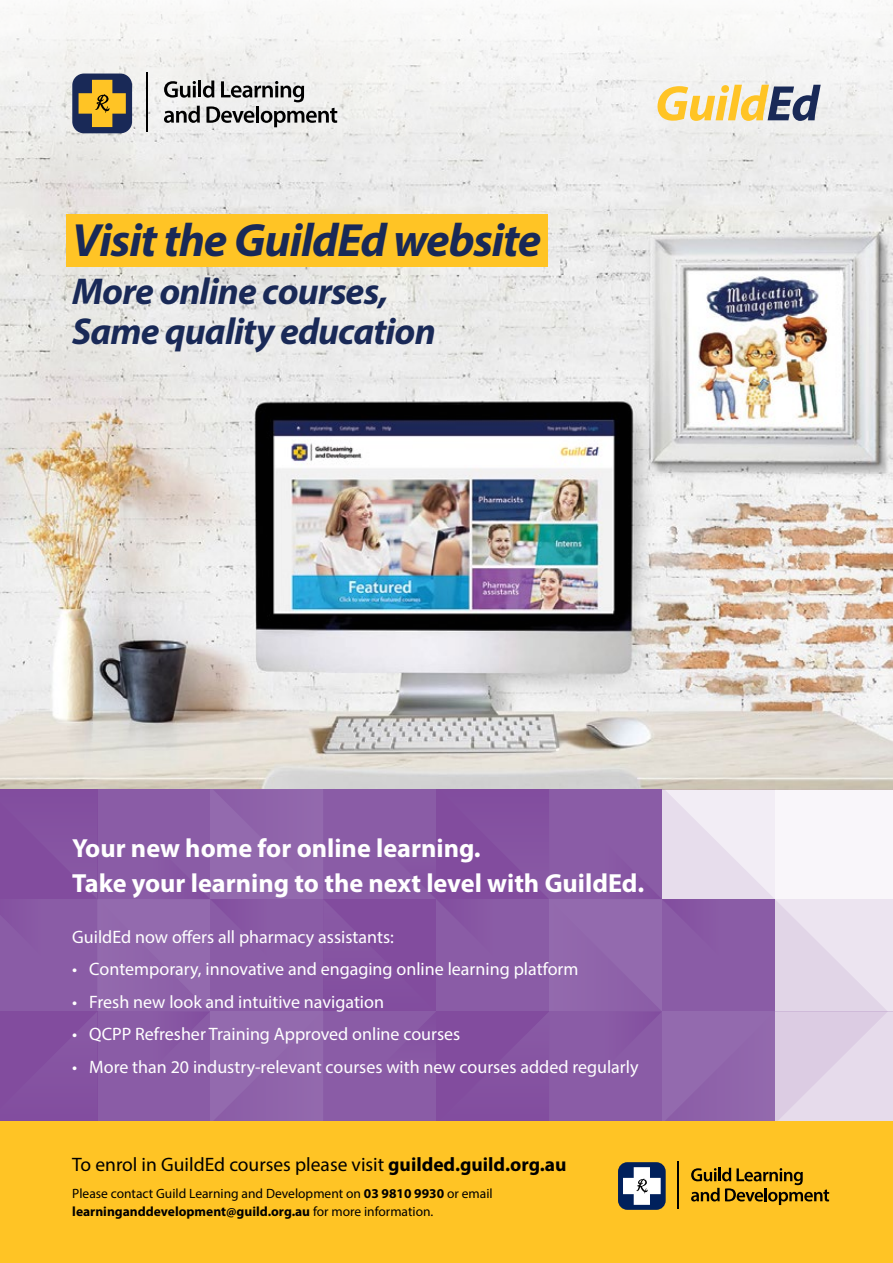
<style>
.page{position:relative;width:893px;height:1263px;background:#fff}
.page>*{position:absolute;margin:0;border:0;box-sizing:border-box;transform-origin:0 0}
.t1{font:italic 700 46.8px "Myriad Pro";letter-spacing:-.025em;color:#192957}
.t2{font:italic 700 37.5px/40.2px "Myriad Pro";letter-spacing:-.025em;color:#192957}
.t3{font:700 26.25px/34.5px "Myriad Pro";color:#fff}
.t4{font:19.5px "Myriad Pro";color:#000}
.t5{font:18px "Myriad Pro";color:#fff}
.t6{font:13.5px/18px "Myriad Pro";color:#000}
.s1{font-weight:700}
</style>
<div class="page">
<img style="left:0;top:0;width:893px;height:789px">
<svg style="left:164px;top:81px;width:173px;height:46px"></svg>
<hr style="left:147px;top:72px;width:1px;height:60px;background:#000">
<div style="left:72px;top:74px;width:60px;height:59px;background:#192957;border-radius:12px"></div>
<svg style="left:79px;top:80px;width:47px;height:47px"></svg>
<div style="left:775px;top:899px;width:118px;height:112px;background:#ece4f0"></div>
<div style="left:775px;top:789px;width:118px;height:110px;background:#f9f6fa"></div>
<div style="left:775px;top:1011px;width:118px;height:110px;background:#e6dbeb"></div>
<svg style="left:0;top:789px;width:888px;height:332px;background:#9a72b2"></svg>
<svg style="left:657px;top:85px;width:164px;height:36px"></svg>
<div style="left:66px;top:214px;width:482px;height:53px;background:#ffc425"></div>
<div style="left:0;top:1121px;width:893px;height:142px;background:#ffc425"></div>
<svg style="left:691px;top:1168px;width:138px;height:37px"></svg>
<hr style="left:677px;top:1161px;width:1px;height:47px;background:#000">
<div style="left:618px;top:1162px;width:48px;height:48px;background:#00205c;border-radius:9px"></div>
<svg style="left:623px;top:1167px;width:38px;height:38px"></svg>
<h1 class="t1" style="left:72px;top:210px;width:471px">Visit the GuildEd website</h1>
<h2 class="t2" style="left:72px;top:270px;width:365px">More online courses,<br>Same quality education</h2>
<h3 class="t3" style="left:72px;top:830px;width:573px">Your new home for online learning.<br>Take your learning to the next level with GuildEd.</h3>
<p class="t5" style="left:72px;top:926px;width:323px">GuildEd now offers all pharmacy assistants:</p>
<p class="t5" style="left:72px;top:958px;width:508px">• Contemporary, innovative and engaging online learning platform</p>
<p class="t5" style="left:72px;top:991px;width:313px">• Fresh new look and intuitive navigation</p>
<p class="t5" style="left:72px;top:1023px;width:390px">• QCPP Refresher Training Approved online courses</p>
<p class="t5" style="left:72px;top:1056px;width:568px">• More than 20 industry-relevant courses with new courses added regularly</p>
<p class="t4" style="left:72px;top:1153px;width:496px">To enrol in GuildEd courses please visit <span class="s1">guilded.guild.org.au</span></p>
<p class="t6" style="left:72px;top:1184px;width:422px">Please contact Guild Learning and Development on <span class="s1">03 9810 9930</span> or email <span class="s1">learninganddevelopment@guild.org.au</span> for more information.</p>
</div>
